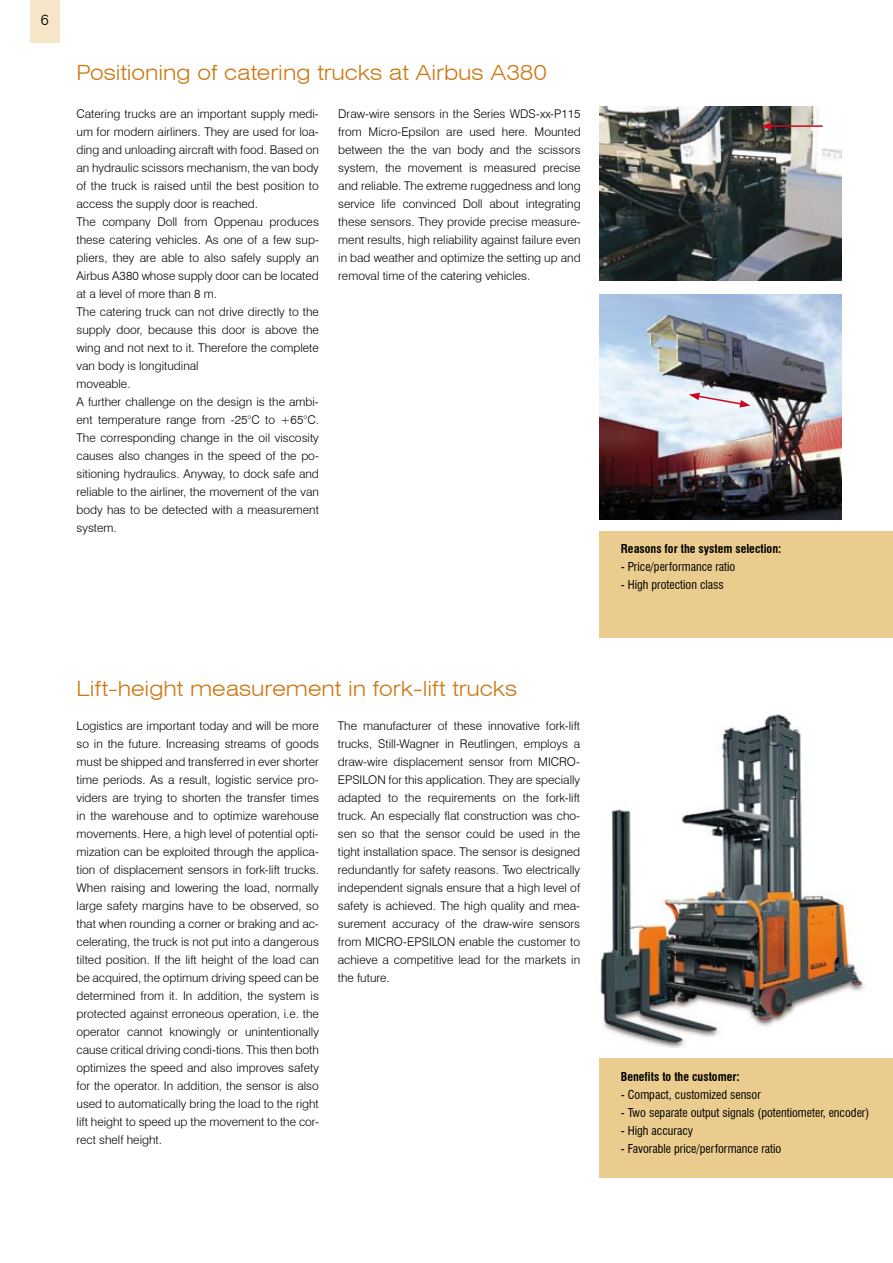
<style>
.page{position:relative;width:893px;height:1263px;background:#fff}
.page>*{position:absolute;margin:0;border:0;box-sizing:border-box;transform-origin:0 0}
.t1{font:300 expanded 21px "Swiss 721 BT";color:#ce7813}
.t2{font:300 15px "Swiss 721 BT";color:#000}
.t3{font:300 12px/18px "Swiss 721 BT";color:#000;text-align:justify}
.t4{font:condensed 12px "Swiss 721 BT";color:#000}
.t5{font:700 condensed 12px "Swiss 721 BT";color:#000}
</style>
<div class="page">
<div style="left:30px;top:0;width:30px;height:43px;background:#f4e6c6"></div>
<div style="left:600px;top:531px;width:293px;height:107px;background:#eacd8e"></div>
<div style="left:600px;top:1059px;width:293px;height:119px;background:#eacd8e"></div>
<img style="left:599px;top:295px;width:242px;height:224px">
<svg style="left:689px;top:393px;width:61px;height:14px"></svg>
<img style="left:599px;top:106px;width:242px;height:175px">
<hr style="left:769px;top:125px;width:54px;height:2px;background:#cd071e">
<svg style="left:761px;top:122px;width:11px;height:8px"></svg>
<img style="left:600px;top:714px;width:265px;height:333px">
<p class="t2" style="left:41px;top:10px;width:9px">6</p>
<h1 class="t1" style="left:77px;top:60px;width:472px">Positioning of catering trucks at Airbus A380</h1>
<p class="t3" style="left:77px;top:104px;width:244px;text-align:left">Catering trucks are an important supply medi&shy;um for modern airliners. They are used for loa&shy;ding and unloading aircraft with food. Based on an hydraulic scissors mechanism, the van body of the truck is raised until the best position to access the supply door is reached.<br>The company Doll from Oppenau produces these catering vehicles. As one of a few sup&shy;pliers, they are able to also safely supply an Airbus A380 whose supply door can be located at a level of more than 8 m.<br>The catering truck can not drive directly to the supply door, because this door is above the wing and not next to it. Therefore the complete van body is longitudinal<br>moveable.<br>A further challenge on the design is the ambi&shy;ent temperature range from -25°C to +65°C.<br>The corresponding change in the oil viscosity causes also changes in the speed of the po&shy;sitioning hydraulics. Anyway, to dock safe and reliable to the airliner, the movement of the van body has to be detected with a measurement system.</p>
<p class="t3" style="left:338px;top:104px;width:244px">Draw-wire sensors in the Series WDS-xx-P115 from Micro-Epsilon are used here. Mounted between the the van body and the scissors system, the movement is measured precise and reliable. The extreme ruggedness and long service life convinced Doll about integrating these sensors. They provide precise measure&shy;ment results, high reliability against failure even in bad weather and optimize the setting up and removal time of the catering vehicles.</p>
<h1 class="t1" style="left:77px;top:676px;width:442px">Lift-height measurement in fork-lift trucks</h1>
<p class="t3" style="left:77px;top:716px;width:244px">Logistics are important today and will be more so in the future. Increasing streams of goods must be shipped and transferred in ever shorter time periods. As a result, logistic service pro&shy;viders are trying to shorten the transfer times in the warehouse and to optimize warehouse movements. Here, a high level of potential opti&shy;mization can be exploited through the applica&shy;tion of displacement sensors in fork-lift trucks.<br>When raising and lowering the load, normally large safety margins have to be observed, so that when rounding a corner or braking and ac&shy;celerating, the truck is not put into a dangerous tilted position. If the lift height of the load can be acquired, the optimum driving speed can be determined from it. In addition, the system is protected against erroneous operation, i.e. the operator cannot knowingly or unintentionally cause critical driving condi-tions. This then both optimizes the speed and also improves safety for the operator. In addition, the sensor is also used to automatically bring the load to the right lift height to speed up the movement to the cor&shy;rect shelf height.</p>
<p class="t3" style="left:338px;top:716px;width:244px">The manufacturer of these innovative fork-lift trucks, Still-Wagner in Reutlingen, employs a draw-wire displacement sensor from MICRO-EPSILON for this application. They are specially adapted to the requirements on the fork-lift truck. An especially flat construction was cho&shy;sen so that the sensor could be used in the tight installation space. The sensor is designed redundantly for safety reasons. Two electrically independent signals ensure that a high level of safety is achieved. The high quality and mea&shy;surement accuracy of the draw-wire sensors from MICRO-EPSILON enable the customer to achieve a competitive lead for the markets in the future.</p>
<p class="t5" style="left:621px;top:542px;width:162px">Reasons for the system selection:</p>
<p class="t4" style="left:621px;top:560px;width:116px">- Price/performance ratio</p>
<p class="t4" style="left:621px;top:578px;width:105px">- High protection class</p>
<p class="t5" style="left:621px;top:1069px;width:120px">Benefits to the customer:</p>
<p class="t4" style="left:621px;top:1087px;width:142px">- Compact, customized sensor</p>
<p class="t4" style="left:621px;top:1105px;width:250px">- Two separate output signals (potentiometer, encoder)</p>
<p class="t4" style="left:621px;top:1123px;width:74px">- High accuracy</p>
<p class="t4" style="left:621px;top:1141px;width:162px">- Favorable price/performance ratio</p>
</div>
